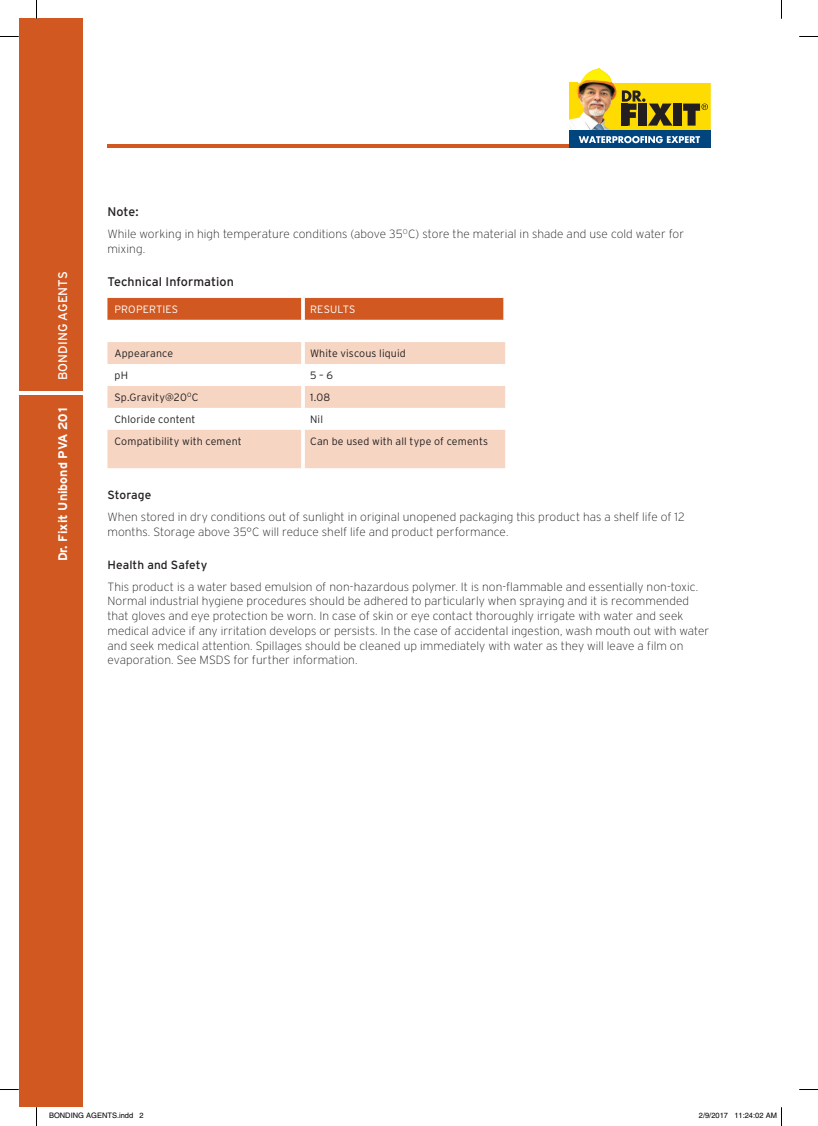
<style>
.page{position:relative;width:818px;height:1126px;background:#fff}
.page>*{position:absolute;margin:0;border:0;box-sizing:border-box;transform-origin:0 0}
.heading_paragragh{font:12.5px "Interstate Plus";letter-spacing:.005em;color:#231f20}
.vertcial_product__RE{font:700 12.5px "Interstate Plus";color:#fff}
.t1{font:12.5px "Interstate Plus";letter-spacing:.005em;color:#fff}
.LEFT{font:200 11.88px/14.8px "Interstate";letter-spacing:.005em;color:#231f20}
.heading_paragragh-2{font:11.88px "Interstate Plus";letter-spacing:.005em;color:#231f20}
.TABLE_LEFT_8_5_PT{font:300 10.62px "Interstate Plus";letter-spacing:.01em;color:#231f20}
.TABLE_REVERSE_HEADIN{font:300 10.62px "Interstate Plus";letter-spacing:.015em;color:#fff}
.t2{font:7.5px "Helvetica";color:#000}
</style>
<div class="page">
<div style="left:19px;top:19px;width:64px;height:1088px;background:#d15821"></div>
<hr style="left:107px;top:144px;width:603px;height:4px;background:#d15821">
<hr style="left:19px;top:391px;width:64px;height:3px;background:#fff">
<div style="left:569px;top:130px;width:141px;height:18px;background:#01457f"></div>
<svg style="left:569px;top:68px;width:141px;height:62px"></svg>
<svg style="left:578px;top:136px;width:121px;height:7px"></svg>
<div style="left:107px;top:298px;width:396px;height:22px;background:#d15821"></div>
<svg style="left:107px;top:342px;width:398px;height:126px;fill:#f6d6c3"></svg>
<svg style="left:107px;top:364px;width:398px;height:22px"></svg>
<hr style="left:301px;top:364px;width:4px;height:22px;background:#fff">
<hr style="left:301px;top:408px;width:4px;height:22px;background:#fff">
<svg style="left:301px;top:298px;width:4px;height:22px"></svg>
<svg style="left:503px;top:298px;width:2px;height:22px"></svg>
<hr style="left:301px;top:342px;width:4px;height:22px;background:#fff">
<hr style="left:301px;top:386px;width:4px;height:22px;background:#fefaf8">
<hr style="left:301px;top:430px;width:4px;height:38px;background:#fff">
<svg style="left:0;top:36px;width:19px;height:1px"></svg>
<svg style="left:799px;top:36px;width:18px;height:1px"></svg>
<svg style="left:0;top:1089px;width:19px;height:1px"></svg>
<svg style="left:799px;top:1089px;width:18px;height:1px"></svg>
<svg style="left:36px;top:0;width:1px;height:19px"></svg>
<svg style="left:36px;top:1107px;width:1px;height:18px"></svg>
<p class="t1" style="left:56px;top:380px;width:110px;rotate:-90deg">BONDING AGENTS</p>
<p class="vertcial_product__RE" style="left:56px;top:561px;width:158px;rotate:-90deg">Dr. Fixit Unibond PVA 201</p>
<p class="heading_paragragh" style="left:107px;top:205px;width:33px">Note:</p>
<p class="LEFT" style="left:107px;top:227px;width:577px">While working in high temperature conditions (above 35<sup>O</sup>C) store the material in shade and use cold water for mixing.</p>
<p class="heading_paragragh" style="left:107px;top:274px;width:128px">Technical Information</p>
<p class="TABLE_REVERSE_HEADIN" style="left:114px;top:303px;width:65px">PROPERTIES</p>
<p class="TABLE_REVERSE_HEADIN" style="left:310px;top:303px;width:47px">RESULTS</p>
<p class="TABLE_LEFT_8_5_PT" style="left:114px;top:347px;width:60px">Appearance</p>
<p class="TABLE_LEFT_8_5_PT" style="left:310px;top:347px;width:97px">White viscous liquid</p>
<p class="TABLE_LEFT_8_5_PT" style="left:114px;top:369px;width:15px">pH</p>
<p class="TABLE_LEFT_8_5_PT" style="left:310px;top:369px;width:24px">5 – 6</p>
<p class="TABLE_LEFT_8_5_PT" style="left:114px;top:391px;width:85px">Sp.Gravity@20<sup>O</sup>C</p>
<p class="TABLE_LEFT_8_5_PT" style="left:310px;top:391px;width:22px">1.08</p>
<p class="TABLE_LEFT_8_5_PT" style="left:114px;top:413px;width:82px">Chloride content</p>
<p class="TABLE_LEFT_8_5_PT" style="left:310px;top:413px;width:14px">Nil</p>
<p class="TABLE_LEFT_8_5_PT" style="left:114px;top:435px;width:129px">Compatibility with cement</p>
<p class="TABLE_LEFT_8_5_PT" style="left:310px;top:435px;width:179px">Can be used with all type of cements</p>
<p class="heading_paragragh-2" style="left:107px;top:488px;width:45px">Storage</p>
<p class="LEFT" style="left:107px;top:509px;width:578px">When stored in dry conditions out of sunlight in original unopened packaging this product has a shelf life of 12 months. Storage above 35°C will reduce shelf life and product performance.</p>
<p class="heading_paragragh-2" style="left:107px;top:558px;width:101px">Health and Safety</p>
<p class="LEFT" style="left:107px;top:579px;width:603px">This product is a water based emulsion of non-hazardous polymer. It is non-flammable and essentially non-toxic.<br>Normal industrial hygiene procedures should be adhered to particularly when spraying and it is recommended that gloves and eye protection be worn. In case of skin or eye contact thoroughly irrigate with water and seek medical advice if any irritation develops or persists. In the case of accidental ingestion, wash mouth out with water and seek medical attention. Spillages should be cleaned up immediately with water as they will leave a film on evaporation. See MSDS for further information.</p>
<p class="t2" style="left:49px;top:1111px;width:96px">BONDING AGENTS.indd 2</p>
<p class="t2" style="left:698px;top:1111px;width:79px">2/9/2017 11:24:02 AM</p>
</div>
